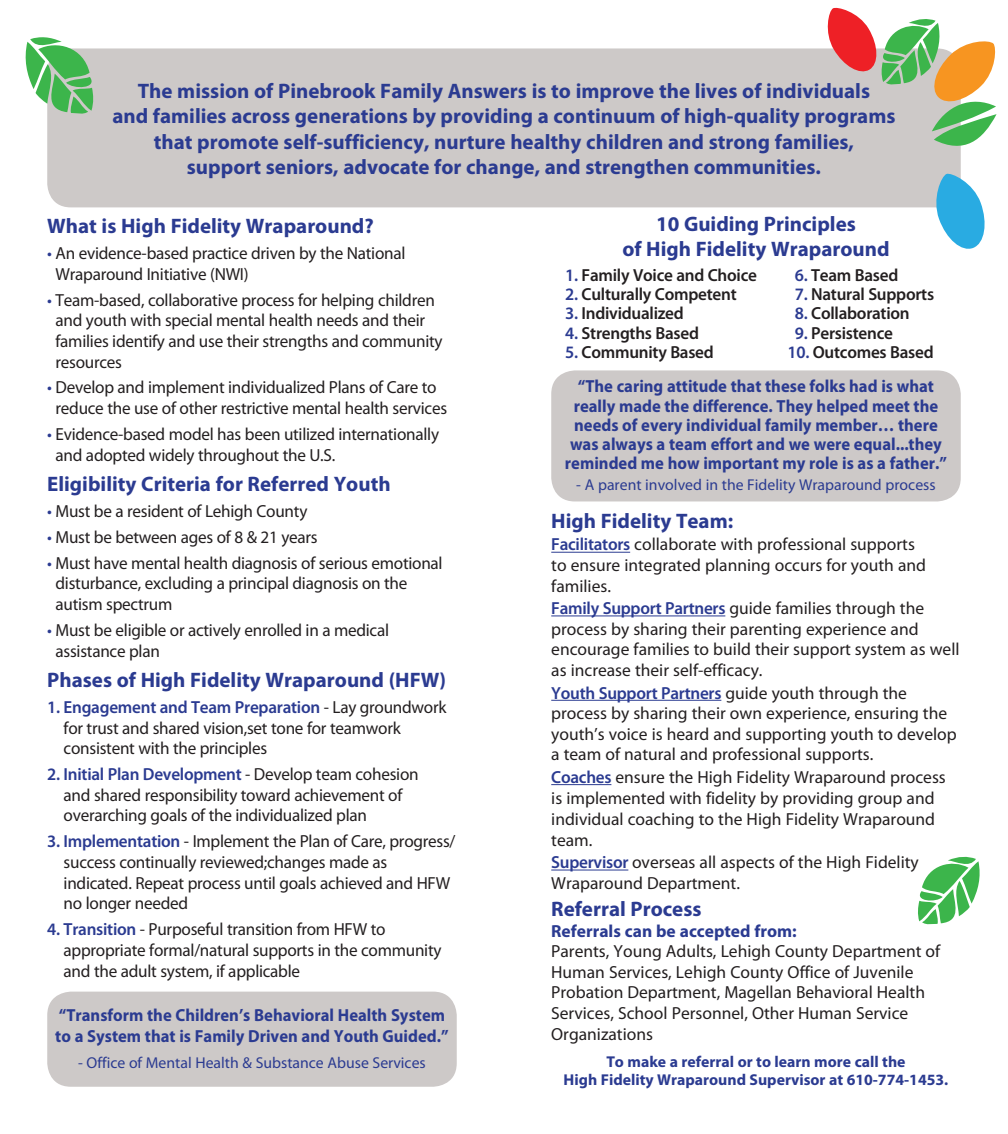
<style>
.page{position:relative;width:1008px;height:1134px;background:#fff}
.page>*{position:absolute;margin:0;border:0;box-sizing:border-box;transform-origin:0 0}
.t1{font:700 21px/25.4px "Myriad Pro";color:#2b3b91;text-align:center}
.t2{font:17.5px/20.7px "Myriad Pro";letter-spacing:-.015em;color:#231f20}
.t3{font:700 17.5px/19.2px "Myriad Pro";color:#2b3b91;scale:.95 1}
.t4{font:600 17.5px "Myriad Pro";letter-spacing:-.015em;color:#231f20}
.t5{font:700 17.5px "Myriad Pro";color:#2b3b91}
.t6{font:15.75px "Myriad Pro";color:#2b3b91}
.t7{font:700 15.75px/18.9px "Myriad Pro";color:#2b3b91;text-align:center}
.s1{color:#2b3b91}
.s2{font-weight:600;color:#2b3b91}
</style>
<div class="page">
<div style="left:47px;top:992px;width:410px;height:95px;background:#cdc9c8;border-radius:24px"></div>
<div style="left:551px;top:370px;width:410px;height:131px;background:#cdc9c8;border-radius:24px"></div>
<div style="left:47px;top:48px;width:914px;height:159px;background:#cdc9c8;border-radius:24px"></div>
<svg style="left:25px;top:37px;width:73px;height:78px"></svg>
<svg style="left:918px;top:856px;width:62px;height:69px"></svg>
<svg style="left:824px;top:7px;width:173px;height:148px"></svg>
<svg style="left:932px;top:172px;width:53px;height:77px"></svg>
<hr style="left:551px;top:552px;width:79px;height:1px;background:#2b3b91">
<hr style="left:551px;top:615px;width:174px;height:1px;background:#2b3b91">
<hr style="left:551px;top:700px;width:170px;height:1px;background:#2b3b91">
<hr style="left:551px;top:784px;width:60px;height:1px;background:#2b3b91">
<hr style="left:551px;top:870px;width:77px;height:1px;background:#2b3b91">
<p class="t1" style="left:112px;top:78px;width:785px">The mission of Pinebrook Family Answers is to improve the lives of individuals<br>and families across generations by providing a continuum of high-quality programs that promote self-sufficiency, nurture healthy children and strong families,<br>support seniors, advocate for change, and strengthen communities.</p>
<p class="t1" style="left:47px;top:214px;width:328px">What is High Fidelity Wraparound?</p>
<p class="t2" style="left:56px;top:243px;width:351px;text-indent:-8px"><span class="s1">•</span> An evidence-based practice driven by the National<br>Wraparound Initiative (NWI)</p>
<p class="t2" style="left:56px;top:290px;width:389px;text-indent:-8px"><span class="s1">•</span> Team-based, collaborative process for helping children and youth with special mental health needs and their families identify and use their strengths and community resources</p>
<p class="t2" style="left:47px;top:378px;width:401px;text-align:center"><span class="s1">•</span> Develop and implement individualized Plans of Care to reduce the use of other restrictive mental health services</p>
<p class="t2" style="left:56px;top:424px;width:385px;text-indent:-8px"><span class="s1">•</span> Evidence-based model has been utilized internationally and adopted widely throughout the U.S.</p>
<p class="t1" style="left:47px;top:472px;width:345px">Eligibility Criteria for Referred Youth</p>
<p class="t2" style="left:47px;top:501px;width:262px"><span class="s1">•</span> Must be a resident of Lehigh County</p>
<p class="t2" style="left:47px;top:527px;width:272px"><span class="s1">•</span> Must be between ages of 8 &amp; 21 years</p>
<p class="t2" style="left:56px;top:553px;width:389px;text-indent:-8px"><span class="s1">•</span> Must have mental health diagnosis of serious emotional disturbance, excluding a principal diagnosis on the autism spectrum</p>
<p class="t2" style="left:56px;top:620px;width:335px;text-indent:-8px"><span class="s1">•</span> Must be eligible or actively enrolled in a medical assistance plan</p>
<p class="t1" style="left:47px;top:668px;width:400px">Phases of High Fidelity Wraparound (HFW)</p>
<p class="t2" style="left:64px;top:697px;width:384px;text-indent:-16px"><span class="s2">1. Engagement and Team Preparation</span> - Lay groundwork for trust and shared vision,set tone for teamwork consistent with the principles</p>
<p class="t2" style="left:64px;top:764px;width:357px;text-indent:-16px"><span class="s2">2. Initial Plan Development</span> - Develop team cohesion and shared responsibility toward achievement of overarching goals of the individualized plan</p>
<p class="t2" style="left:64px;top:832px;width:393px;text-indent:-16px"><span class="s2">3. Implementation</span> - Implement the Plan of Care, progress/ success continually reviewed;changes made as indicated. Repeat process until goals achieved and HFW no longer needed</p>
<p class="t2" style="left:64px;top:919px;width:379px;text-indent:-16px"><span class="s2">4. Transition</span> - Purposeful transition from HFW to appropriate formal/natural supports in the community and the adult system, if applicable</p>
<p class="t3" style="left:55px;top:1005px;width:416px;line-height:21px">“Transform the Children’s Behavioral Health System to a System that is Family Driven and Youth Guided.”</p>
<p class="t6" style="left:78px;top:1054px;width:349px">- Office of Mental Health &amp; Substance Abuse Services</p>
<p class="t1" style="left:622px;top:212px;width:269px">10 Guiding Principles<br>of High Fidelity Wraparound</p>
<p class="t4" style="left:565px;top:265px;width:193px"><span class="s1">1.</span> Family Voice and Choice</p>
<p class="t4" style="left:795px;top:265px;width:105px"><span class="s1">6.</span> Team Based</p>
<p class="t4" style="left:565px;top:285px;width:173px"><span class="s1">2.</span> Culturally Competent</p>
<p class="t4" style="left:795px;top:285px;width:141px"><span class="s1">7.</span> Natural Supports</p>
<p class="t4" style="left:565px;top:304px;width:120px"><span class="s1">3.</span> Individualized</p>
<p class="t4" style="left:795px;top:304px;width:116px"><span class="s1">8.</span> Collaboration</p>
<p class="t4" style="left:565px;top:323px;width:135px"><span class="s1">4.</span> Strengths Based</p>
<p class="t4" style="left:795px;top:323px;width:100px"><span class="s1">9.</span> Persistence</p>
<p class="t4" style="left:565px;top:342px;width:150px"><span class="s1">5.</span> Community Based</p>
<p class="t4" style="left:788px;top:342px;width:148px"><span class="s1">10.</span> Outcomes Based</p>
<p class="t3" style="left:565px;top:377px;width:404px;text-align:center">“The caring attitude that these folks had is what really made the difference. They helped meet the needs of every individual family member… there was always a team effort and we were equal...they reminded me how important my role is as a father.”</p>
<p class="t6" style="left:576px;top:476px;width:361px">- A parent involved in the Fidelity Wraparound process</p>
<p class="t1" style="left:551px;top:509px;width:183px">High Fidelity Team:</p>
<p class="t2" style="left:551px;top:535px;width:376px"><span class="s2">Facilitators</span> collaborate with professional supports to ensure integrated planning occurs for youth and families.</p>
<p class="t2" style="left:551px;top:598px;width:410px"><span class="s2">Family Support Partners</span> guide families through the process by sharing their parenting experience and encourage families to build their support system as well as increase their self-efficacy.</p>
<p class="t2" style="left:551px;top:683px;width:407px"><span class="s2">Youth Support Partners</span> guide youth through the process by sharing their own experience, ensuring the youth’s voice is heard and supporting youth to develop a team of natural and professional supports.</p>
<p class="t2" style="left:551px;top:767px;width:396px"><span class="s2">Coaches</span> ensure the High Fidelity Wraparound process is implemented with fidelity by providing group and individual coaching to the High Fidelity Wraparound team.</p>
<p class="t2" style="left:551px;top:852px;width:369px"><span class="s2">Supervisor</span> overseas all aspects of the High Fidelity<br>Wraparound Department.</p>
<p class="t1" style="left:551px;top:896px;width:152px">Referral Process</p>
<p class="t5" style="left:551px;top:921px;width:247px">Referrals can be accepted from:</p>
<p class="t2" style="left:551px;top:941px;width:391px">Parents, Young Adults, Lehigh County Department of Human Services, Lehigh County Office of Juvenile Probation Department, Magellan Behavioral Health Services, School Personnel, Other Human Service Organizations</p>
<p class="t7" style="left:564px;top:1052px;width:386px">To make a referral or to learn more call the<br>High Fidelity Wraparound Supervisor at 610-774-1453.</p>
</div>
